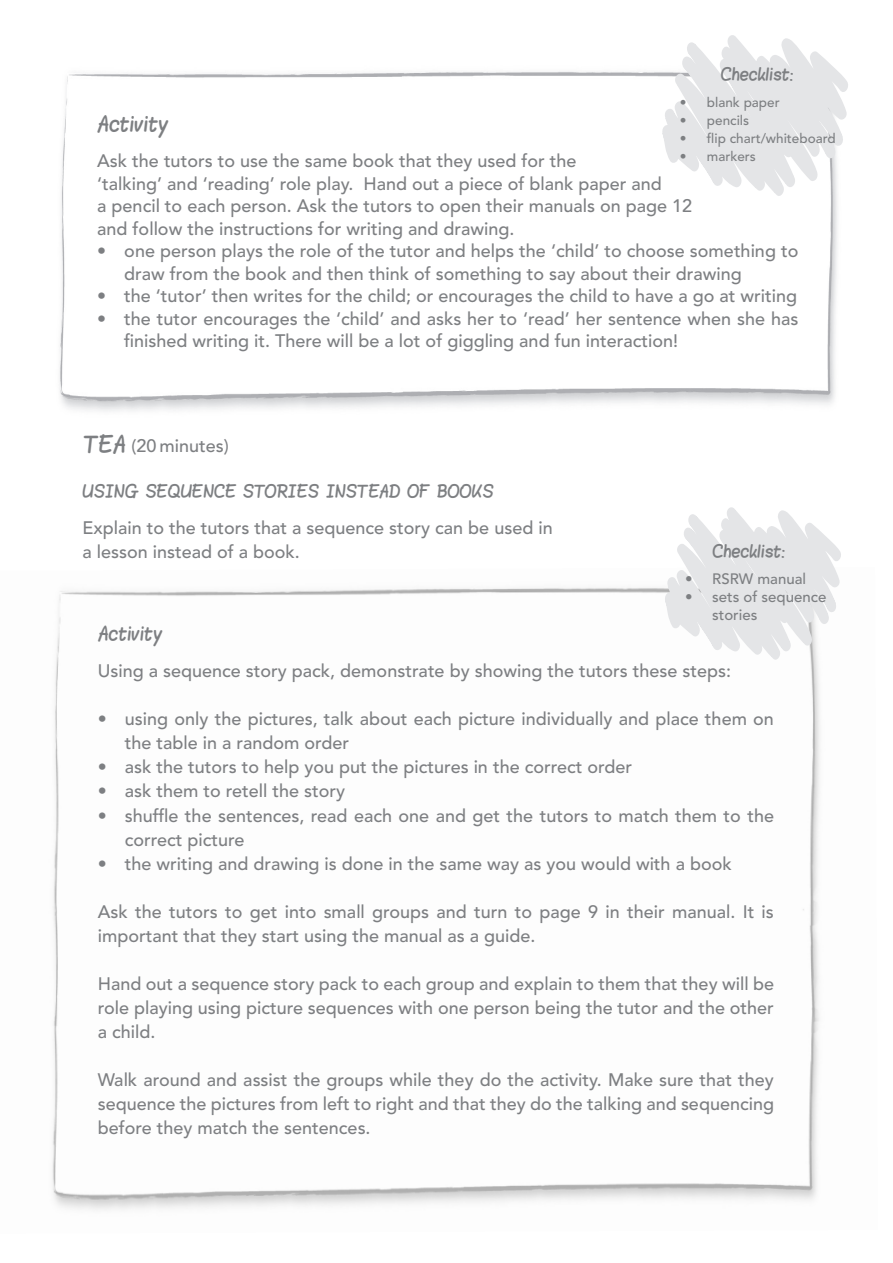
<style>
.page{position:relative;width:893px;height:1263px;background:#fff}
.page>*{position:absolute;margin:0;border:0;box-sizing:border-box;transform-origin:0 0}
.t1{font:500 18px/24px "Avenir LT Std";color:#7d7f82}
.t2{font:16.5px "Blokletters Viltstift";color:#7d7f82}
.t3{font:500 15px/18px "Avenir LT Std";color:#7d7f82}
.t4{font:15px "Blokletters Viltstift";color:#7d7f82}
.t5{font:13.5px "Blokletters Viltstift";color:#7d7f82}
.t6{font:500 13.5px "Avenir LT Std";color:#7d7f82}
.s1{font-family:"Blokletters Viltstift";font-weight:400}
</style>
<div class="page">
<img style="left:59px;top:71px;width:779px;height:340px">
<svg style="left:662px;top:35px;width:186px;height:164px"></svg>
<img style="left:52px;top:588px;width:768px;height:622px">
<svg style="left:664px;top:507px;width:177px;height:155px"></svg>
<p class="t5" style="left:721px;top:63px;width:74px">Checklist:</p>
<p class="t6" style="left:680px;top:95px;width:101px">• blank paper</p>
<p class="t6" style="left:680px;top:113px;width:71px">• pencils</p>
<p class="t6" style="left:680px;top:131px;width:157px">• flip chart/whiteboard</p>
<p class="t6" style="left:680px;top:149px;width:78px">• markers</p>
<p class="t2" style="left:97px;top:111px;width:73px">Activity</p>
<p class="t1" style="left:97px;top:149px;width:481px">Ask the tutors to use the same book that they used for the</p>
<p class="t1" style="left:97px;top:172px;width:566px">‘talking’ and ‘reading’ role play. Hand out a piece of blank paper and</p>
<p class="t1" style="left:97px;top:194px;width:596px">a pencil to each person. Ask the tutors to open their manuals on page 12</p>
<p class="t1" style="left:97px;top:217px;width:419px">and follow the instructions for writing and drawing.</p>
<p class="t1" style="left:124px;top:240px;width:676px;line-height:22.5px;text-indent:-27px">• one person plays the role of the tutor and helps the ‘child’ to choose something to draw from the book and then think of something to say about their drawing</p>
<p class="t1" style="left:97px;top:284px;width:701px">• the ‘tutor’ then writes for the child; or encourages the child to have a go at writing</p>
<p class="t1" style="left:124px;top:308px;width:675px;line-height:22.5px;text-indent:-27px">• the tutor encourages the ‘child’ and asks her to ‘read’ her sentence when she has finished writing it. There will be a lot of giggling and fun interaction!</p>
<p class="t1" style="left:83px;top:434px;width:147px"><span class="s1">TEA</span> (20 minutes)</p>
<p class="t5" style="left:82px;top:480px;width:413px">USING SEQUENCE STORIES INSTEAD OF BOOKS</p>
<p class="t1" style="left:82px;top:517px;width:472px">Explain to the tutors that a sequence story can be used in</p>
<p class="t1" style="left:82px;top:541px;width:219px">a lesson instead of a book.</p>
<p class="t5" style="left:712px;top:540px;width:74px">Checklist:</p>
<p class="t3" style="left:685px;top:570px;width:122px">• RSRW manual</p>
<p class="t3" style="left:712px;top:588px;width:116px;text-indent:-27px">• sets of sequence stories</p>
<p class="t4" style="left:98px;top:621px;width:67px">Activity</p>
<p class="t1" style="left:98px;top:660px;width:635px">Using a sequence story pack, demonstrate by showing the tutors these steps:</p>
<p class="t1" style="left:125px;top:708px;width:651px;text-indent:-27px">• using only the pictures, talk about each picture individually and place them on the table in a random order</p>
<p class="t1" style="left:98px;top:756px;width:536px">• ask the tutors to help you put the pictures in the correct order</p>
<p class="t1" style="left:98px;top:780px;width:249px">• ask them to retell the story</p>
<p class="t1" style="left:125px;top:804px;width:651px;text-indent:-27px">• shuffle the sentences, read each one and get the tutors to match them to the correct picture</p>
<p class="t1" style="left:98px;top:852px;width:635px">• the writing and drawing is done in the same way as you would with a book</p>
<p class="t1" style="left:98px;top:900px;width:678px">Ask the tutors to get into small groups and turn to page 9 in their manual. It is important that they start using the manual as a guide.</p>
<p class="t1" style="left:98px;top:972px;width:678px;text-align:justify">Hand out a sequence story pack to each group and explain to them that they will be role playing using picture sequences with one person being the tutor and the other a child.</p>
<p class="t1" style="left:98px;top:1068px;width:678px;text-align:justify">Walk around and assist the groups while they do the activity. Make sure that they sequence the pictures from left to right and that they do the talking and sequencing before they match the sentences.</p>
</div>
